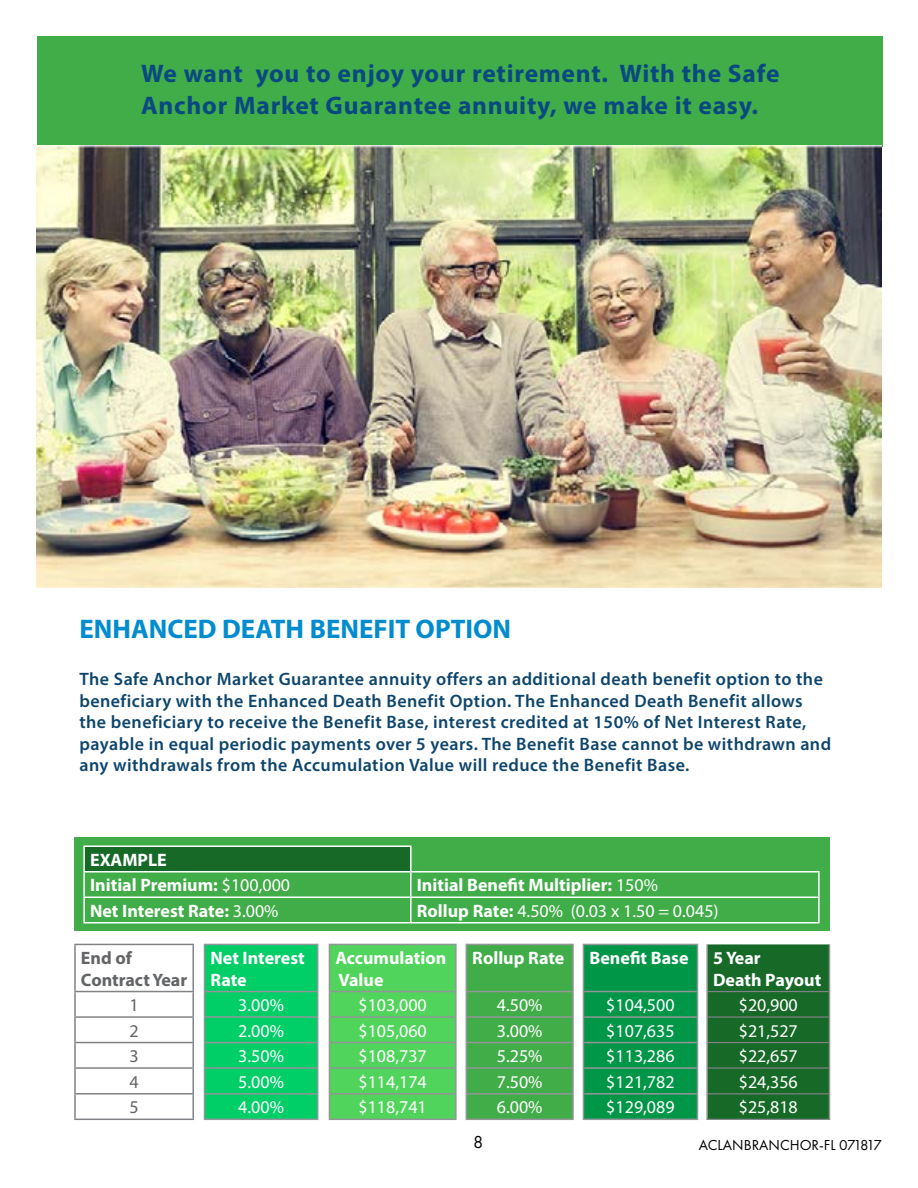
<style>
.page{position:relative;width:918px;height:1188px;background:#fff}
.page>*{position:absolute;margin:0;border:0;box-sizing:border-box;transform-origin:0 0}
.t1{font:700 27px "Myriad Pro";color:#008ccf}
.t2{font:700 25.5px/31.5px "Myriad Pro";letter-spacing:.03em;color:#094980}
.t3{font:600 18px/21.6px "Myriad Pro";letter-spacing:.025em;color:#0d456c}
.t4{font:18px "Myriad Pro";color:#fff}
.t5{font:700 18px/21.6px "Myriad Pro";color:#fff}
.t6{font:700 18px/21.6px "Myriad Pro";color:#636466}
.t7{font:18px "Myriad Pro";color:#636466}
.t8{font:18px "Futura PT";color:#000}
.t9{font:15px "Futura PT";color:#000}
.s1{font-weight:400}
.s2{font-weight:700}
</style>
<div class="page">
<div style="left:37px;top:36px;width:846px;height:111px;background:#41ad49"></div>
<img style="left:36px;top:146px;width:846px;height:442px">
<svg style="left:76px;top:945px;width:116px;height:174px"></svg>
<hr style="left:74px;top:944px;width:120px;height:1px;background:#808285">
<hr style="left:74px;top:945px;width:2px;height:46px;background:#808285">
<hr style="left:74px;top:991px;width:120px;height:1px;background:#808285">
<hr style="left:74px;top:992px;width:2px;height:24px;background:#808285">
<hr style="left:74px;top:1016px;width:120px;height:2px;background:#808285">
<hr style="left:74px;top:1018px;width:2px;height:24px;background:#808285">
<hr style="left:74px;top:1042px;width:120px;height:1px;background:#808285">
<hr style="left:74px;top:1043px;width:2px;height:24px;background:#808285">
<hr style="left:74px;top:1067px;width:120px;height:2px;background:#808285">
<hr style="left:74px;top:1069px;width:2px;height:24px;background:#808285">
<hr style="left:74px;top:1093px;width:120px;height:2px;background:#808285">
<hr style="left:74px;top:1095px;width:2px;height:24px;background:#808285">
<hr style="left:74px;top:1119px;width:120px;height:1px;background:#808285">
<hr style="left:192px;top:945px;width:2px;height:46px;background:#808285">
<hr style="left:192px;top:992px;width:2px;height:24px;background:#808285">
<hr style="left:192px;top:1018px;width:2px;height:24px;background:#808285">
<hr style="left:192px;top:1043px;width:2px;height:24px;background:#808285">
<hr style="left:192px;top:1069px;width:2px;height:24px;background:#808285">
<hr style="left:192px;top:1095px;width:2px;height:24px;background:#808285">
<hr style="left:706px;top:944px;width:2px;height:48px;background:#939598">
<hr style="left:706px;top:992px;width:2px;height:25px;background:#939598">
<hr style="left:706px;top:1017px;width:2px;height:26px;background:#939598">
<hr style="left:706px;top:1043px;width:2px;height:25px;background:#939598">
<hr style="left:706px;top:1068px;width:2px;height:26px;background:#939598">
<hr style="left:706px;top:1094px;width:2px;height:25px;background:#939598">
<div style="left:707px;top:944px;width:123px;height:175px;background:#176928"></div>
<hr style="left:708px;top:991px;width:121px;height:1px;background:#808285">
<hr style="left:708px;top:1016px;width:121px;height:2px;background:#808285">
<hr style="left:708px;top:1042px;width:121px;height:1px;background:#808285">
<hr style="left:708px;top:1067px;width:121px;height:2px;background:#808285">
<hr style="left:708px;top:1093px;width:121px;height:1px;background:#808285">
<hr style="left:706px;top:1119px;width:124px;height:1px;background:#808285">
<svg style="left:583px;top:944px;width:115px;height:175px;background:#05954b"></svg>
<hr style="left:584px;top:991px;width:113px;height:1px;background:#939598">
<hr style="left:584px;top:1016px;width:113px;height:2px;background:#939598">
<hr style="left:584px;top:1042px;width:113px;height:1px;background:#939598">
<hr style="left:584px;top:1067px;width:113px;height:2px;background:#939598">
<hr style="left:584px;top:1093px;width:113px;height:2px;background:#939598">
<hr style="left:583px;top:1119px;width:115px;height:1px;background:#939598">
<hr style="left:466px;top:944px;width:108px;height:1px;background:#939598">
<hr style="left:466px;top:1119px;width:108px;height:1px;background:#939598">
<hr style="left:572px;top:945px;width:2px;height:47px;background:#939598">
<hr style="left:572px;top:992px;width:2px;height:25px;background:#939598">
<hr style="left:572px;top:1017px;width:2px;height:26px;background:#939598">
<hr style="left:572px;top:1043px;width:2px;height:25px;background:#939598">
<hr style="left:572px;top:1068px;width:2px;height:26px;background:#939598">
<svg style="left:466px;top:945px;width:107px;height:174px;background:#45ab4d"></svg>
<hr style="left:572px;top:1094px;width:2px;height:25px;background:#939598">
<div style="left:329px;top:945px;width:126px;height:174px;background:#51d45c"></div>
<hr style="left:455px;top:992px;width:2px;height:24px;background:#939598">
<hr style="left:455px;top:1018px;width:2px;height:24px;background:#939598">
<hr style="left:455px;top:1043px;width:2px;height:24px;background:#939598">
<hr style="left:455px;top:1069px;width:2px;height:24px;background:#939598">
<hr style="left:455px;top:1095px;width:2px;height:24px;background:#939598">
<hr style="left:329px;top:1016px;width:128px;height:2px;background:#939598">
<hr style="left:329px;top:1042px;width:128px;height:1px;background:#939598">
<hr style="left:329px;top:1067px;width:128px;height:2px;background:#939598">
<hr style="left:329px;top:1093px;width:128px;height:2px;background:#939598">
<hr style="left:329px;top:1119px;width:128px;height:1px;background:#939598">
<svg style="left:204px;top:945px;width:114px;height:174px;background:#03cc68"></svg>
<hr style="left:204px;top:1016px;width:114px;height:2px;background:#939598">
<hr style="left:204px;top:1042px;width:114px;height:1px;background:#939598">
<hr style="left:204px;top:1067px;width:114px;height:2px;background:#939598">
<hr style="left:204px;top:1093px;width:114px;height:2px;background:#939598">
<hr style="left:204px;top:1119px;width:114px;height:1px;background:#939598">
<hr style="left:204px;top:944px;width:114px;height:1px;background:#939598">
<hr style="left:204px;top:945px;width:1px;height:46px;background:#939598">
<hr style="left:317px;top:945px;width:1px;height:46px;background:#939598">
<hr style="left:204px;top:991px;width:114px;height:1px;background:#939598">
<hr style="left:329px;top:944px;width:128px;height:1px;background:#939598">
<hr style="left:329px;top:945px;width:1px;height:46px;background:#939598">
<hr style="left:455px;top:945px;width:2px;height:46px;background:#939598">
<hr style="left:329px;top:991px;width:128px;height:1px;background:#939598">
<div style="left:74px;top:837px;width:756px;height:93px;background:#41ad49"></div>
<div style="left:84px;top:846px;width:327px;height:26px;background:#176928"></div>
<hr style="left:83px;top:873px;width:2px;height:24px;background:#fff">
<hr style="left:410px;top:873px;width:2px;height:24px;background:#fff">
<hr style="left:818px;top:873px;width:2px;height:24px;background:#fff">
<hr style="left:83px;top:897px;width:328px;height:1px;background:#fff">
<hr style="left:83px;top:898px;width:2px;height:24px;background:#fff">
<hr style="left:411px;top:897px;width:409px;height:1px;background:#fff">
<hr style="left:410px;top:898px;width:2px;height:24px;background:#fff">
<hr style="left:818px;top:898px;width:2px;height:24px;background:#fff">
<hr style="left:83px;top:922px;width:328px;height:2px;background:#fff">
<hr style="left:411px;top:922px;width:409px;height:2px;background:#fff">
<hr style="left:411px;top:871px;width:409px;height:2px;background:#fff">
<hr style="left:83px;top:846px;width:329px;height:1px;background:#fff">
<hr style="left:83px;top:847px;width:2px;height:24px;background:#fff">
<hr style="left:410px;top:847px;width:2px;height:24px;background:#fff">
<hr style="left:83px;top:871px;width:328px;height:2px;background:#fff">
<h2 class="t2" style="left:141px;top:57px;width:640px">We want you to enjoy your retirement. With the Safe<br>Anchor Market Guarantee annuity, we make it easy.</h2>
<h1 class="t1" style="left:79px;top:611px;width:433px">ENHANCED DEATH BENEFIT OPTION</h1>
<p class="t3" style="left:79px;top:668px;width:753px">The Safe Anchor Market Guarantee annuity offers an additional death benefit option to the beneficiary with the Enhanced Death Benefit Option. The Enhanced Death Benefit allows the beneficiary to receive the Benefit Base, interest credited at 150% of Net Interest Rate, payable in equal periodic payments over 5 years. The Benefit Base cannot be withdrawn and any withdrawals from the Accumulation Value will reduce the Benefit Base.</p>
<p class="t5" style="left:90px;top:846px;width:202px;line-height:25.5px">EXAMPLE<br>Initial Premium: <span class="s1">$100,000</span></p>
<p class="t5" style="left:417px;top:874px;width:243px">Initial Benefit Multiplier: <span class="s1">150%</span></p>
<p class="t5" style="left:90px;top:899px;width:190px">Net Interest Rate: <span class="s1">3.00%</span></p>
<p class="t4" style="left:417px;top:900px;width:303px"><span class="s2">Rollup Rate:</span> 4.50% (0.03 x 1.50 = 0.045)</p>
<p class="t6" style="left:81px;top:946px;width:108px">End of<br>Contract Year</p>
<p class="t5" style="left:211px;top:946px;width:96px">Net Interest<br>Rate</p>
<p class="t5" style="left:335px;top:946px;width:112px">Accumulation<br>Value</p>
<p class="t5" style="left:472px;top:946px;width:94px">Rollup Rate</p>
<p class="t5" style="left:589px;top:946px;width:101px">Benefit Base</p>
<p class="t5" style="left:713px;top:946px;width:110px">5 Year<br>Death Payout</p>
<p class="t7" style="left:130px;top:994px;width:11px">1</p>
<p class="t4" style="left:238px;top:994px;width:47px">3.00%</p>
<p class="t4" style="left:358px;top:994px;width:70px">$103,000</p>
<p class="t4" style="left:497px;top:994px;width:47px">4.50%</p>
<p class="t4" style="left:606px;top:994px;width:70px">$104,500</p>
<p class="t4" style="left:739px;top:994px;width:61px">$20,900</p>
<p class="t7" style="left:130px;top:1019px;width:11px">2</p>
<p class="t4" style="left:238px;top:1019px;width:47px">2.00%</p>
<p class="t4" style="left:358px;top:1019px;width:70px">$105,060</p>
<p class="t4" style="left:497px;top:1019px;width:47px">3.00%</p>
<p class="t4" style="left:606px;top:1019px;width:70px">$107,635</p>
<p class="t4" style="left:739px;top:1019px;width:61px">$21,527</p>
<p class="t7" style="left:130px;top:1045px;width:11px">3</p>
<p class="t4" style="left:238px;top:1045px;width:47px">3.50%</p>
<p class="t4" style="left:358px;top:1045px;width:70px">$108,737</p>
<p class="t4" style="left:497px;top:1045px;width:47px">5.25%</p>
<p class="t4" style="left:606px;top:1045px;width:70px">$113,286</p>
<p class="t4" style="left:739px;top:1045px;width:61px">$22,657</p>
<p class="t7" style="left:130px;top:1071px;width:11px">4</p>
<p class="t4" style="left:238px;top:1071px;width:47px">5.00%</p>
<p class="t4" style="left:358px;top:1071px;width:70px">$114,174</p>
<p class="t4" style="left:497px;top:1071px;width:47px">7.50%</p>
<p class="t4" style="left:606px;top:1071px;width:70px">$121,782</p>
<p class="t4" style="left:739px;top:1071px;width:61px">$24,356</p>
<p class="t7" style="left:130px;top:1096px;width:11px">5</p>
<p class="t4" style="left:238px;top:1096px;width:47px">4.00%</p>
<p class="t4" style="left:358px;top:1096px;width:70px">$118,741</p>
<p class="t4" style="left:497px;top:1096px;width:47px">6.00%</p>
<p class="t4" style="left:606px;top:1096px;width:70px">$129,089</p>
<p class="t4" style="left:739px;top:1096px;width:61px">$25,818</p>
<p class="t8" style="left:473px;top:1132px;width:12px">8</p>
<p class="t9" style="left:699px;top:1136px;width:185px">ACLANBRANCHOR-FL 071817</p>
</div>
